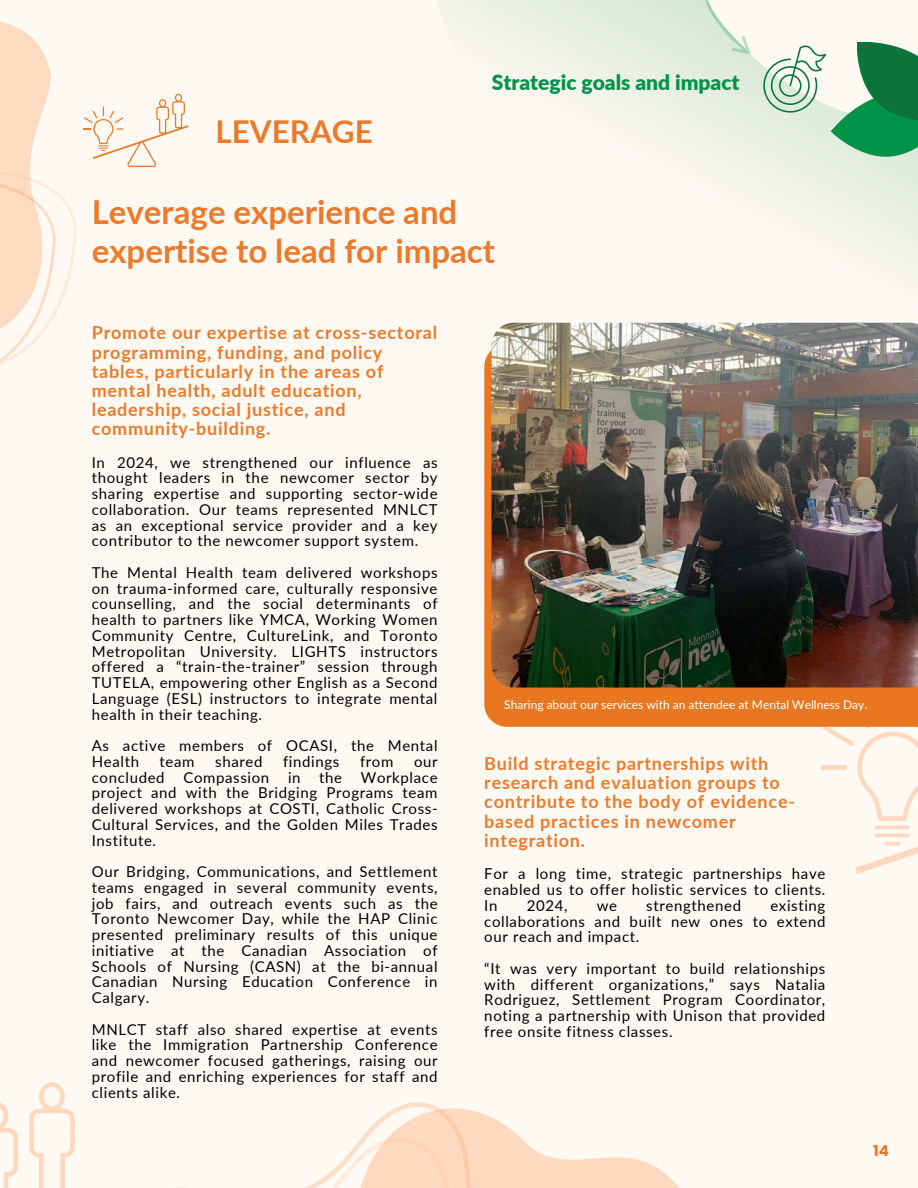
<style>
.page{position:relative;width:918px;height:1188px;background:#fff9f4}
.page>*{position:absolute;margin:0;border:0;box-sizing:border-box;transform-origin:0 0}
.t1{font:700 33px/39.3px "Lato";color:#eb7b2b}
.t2{font:700 31.5px "Lato";color:#eb7b2b}
.t3{font:900 21px "Lato";color:#009348}
.t4{font:700 18px/19.2px "Lato";letter-spacing:.045em;color:#eb7b2b}
.t5{font:15px/15.8px "Lato";letter-spacing:.045em;color:#000;text-align:justify}
.t6{font:700 15px "Poppins";color:#e8771f}
.t7{font:12px "Lato";color:#fff}
</style>
<div class="page">
<svg style="left:437px;top:0;width:481px;height:323px"></svg>
<svg style="left:164px;top:94px;width:25px;height:42px"></svg>
<svg style="left:763px;top:42px;width:155px;height:122px"></svg>
<div style="left:821px;top:765px;width:25px;height:5px;background:#ffd9bf"></div>
<svg style="left:823px;top:727px;width:95px;height:147px"></svg>
<svg style="left:0;top:1082px;width:75px;height:106px"></svg>
<svg style="left:174px;top:1102px;width:505px;height:86px"></svg>
<svg style="left:0;top:21px;width:164px;height:345px"></svg>
<svg style="left:704px;top:0;width:46px;height:54px"></svg>
<div style="left:484px;top:351px;width:434px;height:376px;background:#e8771f"></div>
<img style="left:491px;top:323px;width:427px;height:364px">
<h2 class="t2" style="left:215px;top:112px;width:159px">LEVERAGE</h2>
<h3 class="t3" style="left:492px;top:70px;width:249px">Strategic goals and impact</h3>
<h1 class="t1" style="left:92px;top:191px;width:405px">Leverage experience and expertise to lead for impact</h1>
<p class="t4" style="left:92px;top:323px;width:347px">Promote our expertise at cross-sectoral programming, funding, and policy tables, particularly in the areas of mental health, adult education, leadership, social justice, and community-building.</p>
<p class="t5" style="left:92px;top:454px;width:347px">In 2024, we strengthened our influence as thought leaders in the newcomer sector by sharing expertise and supporting sector-wide collaboration. Our teams represented MNLCT as an exceptional service provider and a key contributor to the newcomer support system.</p>
<p class="t5" style="left:92px;top:564px;width:347px">The Mental Health team delivered workshops on trauma-informed care, culturally responsive counselling, and the social determinants of health to partners like YMCA, Working Women Community Centre, CultureLink, and Toronto Metropolitan University. LIGHTS instructors offered a “train-the-trainer” session through TUTELA, empowering other English as a Second Language (ESL) instructors to integrate mental health in their teaching.</p>
<p class="t5" style="left:92px;top:737px;width:347px">As active members of OCASI, the Mental<br>Health</p>
<p class="t5" style="left:160px;top:753px;width:36px">team</p>
<p class="t5" style="left:215px;top:753px;width:49px">shared</p>
<p class="t5" style="left:283px;top:753px;width:58px">findings</p>
<p class="t5" style="left:360px;top:753px;width:35px">from</p>
<p class="t5" style="left:92px;top:753px;width:347px;text-indent:322px">our concluded Compassion in the Workplace project and with the Bridging Programs team delivered workshops at COSTI, Catholic Cross-Cultural Services, and the Golden Miles Trades Institute.</p>
<p class="t5" style="left:92px;top:863px;width:347px">Our Bridging, Communications, and Settlement teams engaged in several community events, job fairs, and outreach events such as the Toronto Newcomer Day, while the HAP Clinic presented preliminary results of this unique initiative at the Canadian Association of Schools of Nursing (CASN) at the bi-annual Canadian Nursing Education Conference in Calgary.</p>
<p class="t5" style="left:92px;top:1021px;width:347px">MNLCT staff also shared expertise at events like the Immigration Partnership Conference and newcomer focused gatherings, raising our profile and enriching experiences for staff and clients alike.</p>
<p class="t7" style="left:504px;top:697px;width:364px">Sharing about our services with an attendee at Mental Wellness Day.</p>
<p class="t4" style="left:484px;top:754px;width:312px">Build strategic partnerships with research and evaluation groups to contribute to the body of evidence&shy;based practices in newcomer integration.</p>
<p class="t5" style="left:484px;top:866px;width:343px">For a long time, strategic partnerships have enabled us to offer holistic services to clients.<br>In</p>
<p class="t5" style="left:527px;top:897px;width:42px">2024,</p>
<p class="t5" style="left:597px;top:897px;width:22px">we</p>
<p class="t5" style="left:646px;top:897px;width:96px">strengthened</p>
<p class="t5" style="left:484px;top:897px;width:343px;text-indent:286px">existing collaborations and built new ones to extend our reach and impact.</p>
<p class="t5" style="left:484px;top:960px;width:343px">“It was very important to build relationships with different organizations,” says Natalia Rodriguez, Settlement Program Coordinator, noting a partnership with Unison that provided free onsite fitness classes.</p>
<p class="t6" style="left:873px;top:1140px;width:17px">14</p>
</div>
